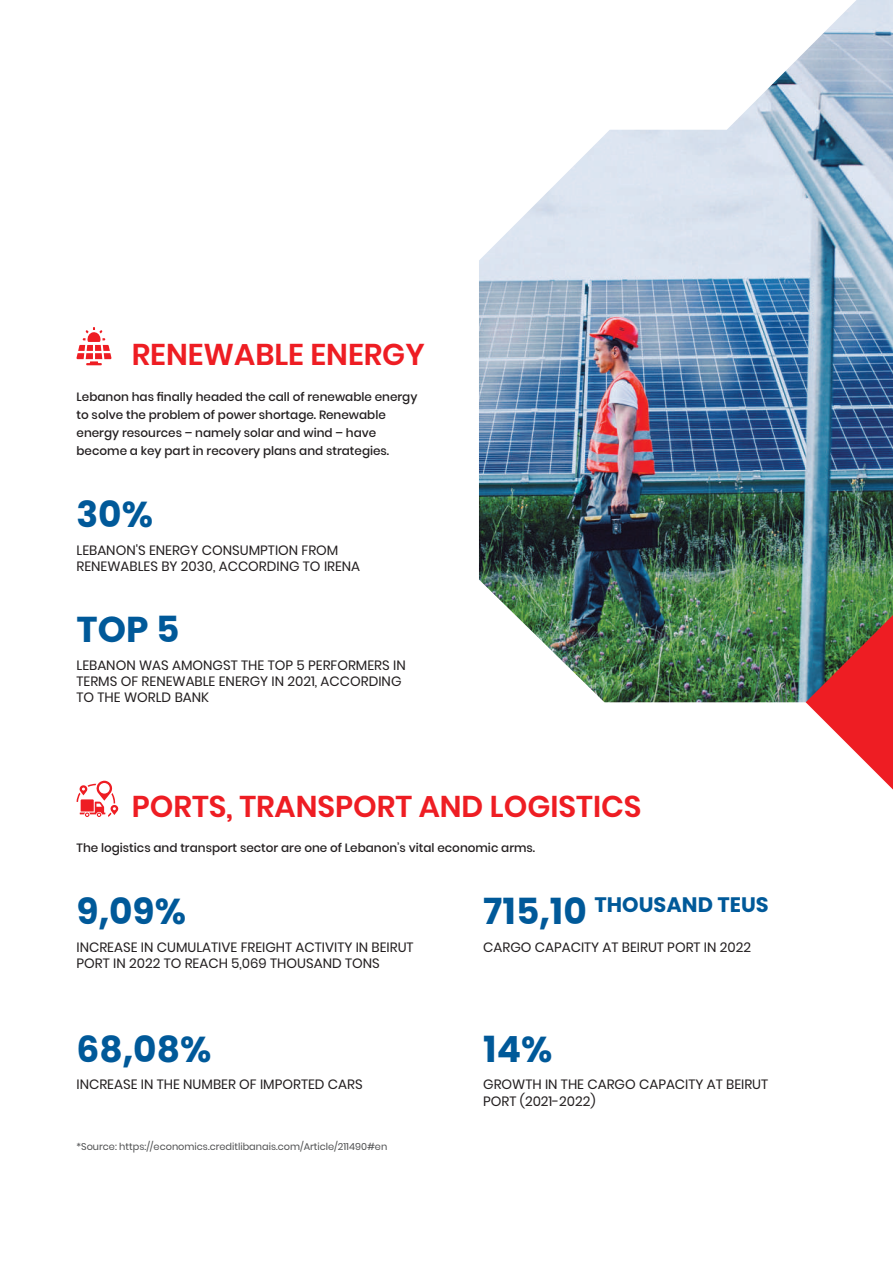
<style>
.page{position:relative;width:893px;height:1263px;background:#fff}
.page>*{position:absolute;margin:0;border:0;box-sizing:border-box;transform-origin:0 0}
.t1{font:700 36px "Poppins";color:#005999}
.t2{font:600 30px "Poppins";color:#ee1d23}
.t3{font:700 21px "Poppins";color:#005999}
.t4{font:13.5px/16.2px "Poppins";color:#231f20}
.t5{font:500 12px/18px "Poppins";color:#231f20}
.t6{font:9.75px "Poppins";color:#4e4f50}
</style>
<div class="page">
<img style="left:479px;top:0;width:414px;height:702px">
<svg style="left:77px;top:327px;width:35px;height:38px"></svg>
<svg style="left:77px;top:781px;width:41px;height:36px"></svg>
<svg style="left:806px;top:615px;width:87px;height:174px"></svg>
<h2 class="t2" style="left:132px;top:337px;width:294px">RENEWABLE ENERGY</h2>
<p class="t5" style="left:77px;top:387px;width:342px">Lebanon has finally headed the call of renewable energy to solve the problem of power shortage. Renewable energy resources – namely solar and wind – have become a key part in recovery plans and strategies.</p>
<h1 class="t1" style="left:77px;top:494px;width:78px">30%</h1>
<p class="t4" style="left:77px;top:542px;width:285px">LEBANON S' ENERGY CONSUMPTION FROM<br>RENEWABLES BY 2030, ACCORDING TO IRENA</p>
<h1 class="t1" style="left:77px;top:609px;width:105px">TOP 5</h1>
<p class="t4" style="left:77px;top:657px;width:331px">LEBANON WAS AMONGST THE TOP 5 PERFORMERS IN<br>TERMS OF RENEWABLE ENERGY IN 2021, ACCORDING<br>TO THE WORLD BANK</p>
<h2 class="t2" style="left:132px;top:789px;width:511px">PORTS, TRANSPORT AND LOGISTICS</h2>
<p class="t5" style="left:77px;top:839px;width:460px">The logistics and transport sector are one of Lebanon s’ vital economic arms.</p>
<h1 class="t1" style="left:77px;top:891px;width:111px">9,09%</h1>
<h1 class="t1" style="left:483px;top:891px;width:105px">715,10</h1>
<h3 class="t3" style="left:594px;top:893px;width:176px">THOUSAND TEUS</h3>
<p class="t4" style="left:77px;top:939px;width:339px">INCREASE IN CUMULATIVE FREIGHT ACTIVITY IN BEIRUT<br>PORT IN 2022 TO REACH 5,069 THOUSAND TONS</p>
<p class="t4" style="left:483px;top:939px;width:269px">CARGO CAPACITY AT BEIRUT PORT IN 2022</p>
<h1 class="t1" style="left:77px;top:1028px;width:136px">68,08%</h1>
<h1 class="t1" style="left:483px;top:1028px;width:71px">14%</h1>
<p class="t4" style="left:77px;top:1077px;width:288px">INCREASE IN THE NUMBER OF IMPORTED CARS</p>
<p class="t4" style="left:483px;top:1077px;width:286px">GROWTH IN THE CARGO CAPACITY AT BEIRUT<br>PORT )2021-2022(</p>
<p class="t6" style="left:77px;top:1141px;width:312px">*Source: https://economics.creditlibanais.com/Article/211490#en</p>
</div>
